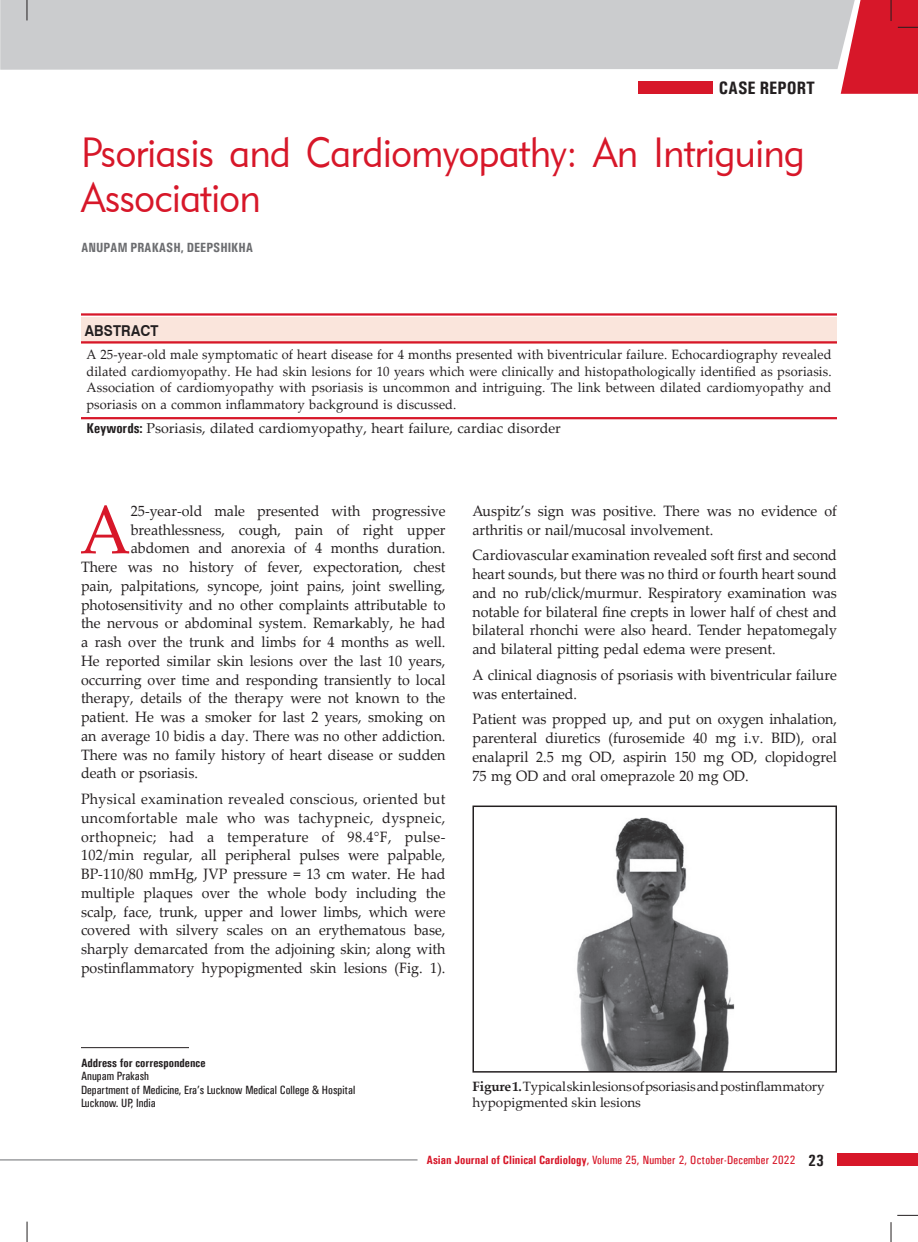
<style>
.page{position:relative;width:918px;height:1242px;background:#fff}
.page>*{position:absolute;margin:0;border:0;box-sizing:border-box;transform-origin:0 0}
.t1{font:68.85px "Palatino Linotype";color:#d71729;scale:.95 1}
.t2{font:42px/45px "Geometric 415 BT Lite A";letter-spacing:-.01em;color:#d71729;scale:.9 1}
.t3{font:700 condensed 18px "Univers";color:#231f20}
.t4{font:15px/18.8px "Palatino Linotype";color:#231f20;text-align:justify;scale:.95 1}
.t5{font:700 15px "Swiss 721 BT";letter-spacing:.01em;color:#231f20;scale:.9 1}
.t6{font:14.25px "Palatino Linotype";color:#231f20}
.t7{font:13.5px/16.5px "Palatino Linotype";color:#231f20;text-align:justify;scale:.95 1}
.t8{font:13.5px/16.2px "Palatino Linotype";color:#231f20}
.t9{font:700 condensed 13.35px "Univers";color:#6c6d70}
.t10{font:12px/13.5px "Univers Condensed";color:#231f20}
.t11{font:12px "Univers Condensed";letter-spacing:.02em;color:#d71729}
.t12{font:700 condensed 12px "Univers";color:#231f20}
.s1{font-family:"Univers";font-weight:700;font-stretch:condensed}
.s2{font-weight:700}
.s3{font-family:"Univers";font-weight:700;font-stretch:condensed;font-size:16.5px;color:#231f20}
</style>
<div class="page">
<div style="left:638px;top:81px;width:74px;height:13px;background:#d71729"></div>
<div style="left:0;top:0;width:841px;height:70px;background:#cbccce"></div>
<svg style="left:27px;top:0;width:1px;height:20px"></svg>
<svg style="left:27px;top:1222px;width:1px;height:20px"></svg>
<svg style="left:841px;top:0;width:77px;height:94px;background:#d83141"></svg>
<svg style="left:897px;top:1215px;width:21px;height:1px"></svg>
<svg style="left:891px;top:1222px;width:1px;height:20px"></svg>
<div style="left:837px;top:1154px;width:81px;height:12px;background:#d71729"></div>
<hr style="left:0;top:1160px;width:418px;height:1px;background:#6c6d70">
<div style="left:81px;top:317px;width:756px;height:26px;background:#fae5dc"></div>
<hr style="left:81px;top:313px;width:756px;height:3px;background:#d71729">
<hr style="left:81px;top:341px;width:756px;height:2px;background:#d71729">
<hr style="left:81px;top:417px;width:756px;height:2px;background:#d71729">
<hr style="left:81px;top:1047px;width:108px;height:1px;background:#231f20">
<img style="left:577px;top:817px;width:158px;height:253px">
<div style="left:472px;top:806px;width:365px;height:267px;border:2px solid #231f20"></div>
<p class="t3" style="left:719px;top:77px;width:98px">case report</p>
<h2 class="t2" style="left:81px;top:129px;width:806px">Psoriasis and Cardiomyopathy: An Intriguing<br>Association</h2>
<p class="t9" style="left:81px;top:239px;width:174px">Anupam Prakash, Deepshikha</p>
<p class="t5" style="left:85px;top:320px;width:84px">ABSTRACT</p>
<p class="t7" style="left:86px;top:346px;width:786px">A 25-year-old male symptomatic of heart disease for 4 months presented with biventricular failure. Echocardiography revealed dilated cardiomyopathy. He had skin lesions for 10 years which were clinically and histopathologically identified as psoriasis.<br>Association of cardiomyopathy with psoriasis is uncommon and intriguing. The link between dilated cardiomyopathy and psoriasis on a common inflammatory background is discussed.</p>
<p class="t6" style="left:86px;top:418px;width:476px"><span class="s1">Keywords:</span> Psoriasis, dilated cardiomyopathy, heart failure, cardiac disorder</p>
<h1 class="t1" style="left:80px;top:481px;width:55px">A</h1>
<p class="t4" style="left:131px;top:501px;width:333px">25-year-old male presented with progressive</p>
<p class="t4" style="left:131px;top:519px;width:333px">breathlessness, cough, pain of right upper</p>
<p class="t4" style="left:131px;top:538px;width:333px">abdomen and anorexia of 4 months duration.</p>
<p class="t4" style="left:81px;top:557px;width:385px">There was no history of fever, expectoration, chest</p>
<p class="t4" style="left:81px;top:576px;width:385px">pain, palpitations, syncope, joint pains, joint swelling,</p>
<p class="t4" style="left:81px;top:594px;width:385px">photosensitivity and no other complaints attributable to</p>
<p class="t4" style="left:81px;top:613px;width:385px">the nervous or abdominal system. Remarkably, he had</p>
<p class="t4" style="left:81px;top:632px;width:385px">a rash over the trunk and limbs for 4 months as well.</p>
<p class="t4" style="left:81px;top:651px;width:385px">He reported similar skin lesions over the last 10 years,</p>
<p class="t4" style="left:81px;top:669px;width:385px">occurring over time and responding transiently to local</p>
<p class="t4" style="left:81px;top:688px;width:385px">therapy, details of the therapy were not known to the</p>
<p class="t4" style="left:81px;top:707px;width:385px">patient. He was a smoker for last 2 years, smoking on</p>
<p class="t4" style="left:81px;top:726px;width:385px">an average 10 bidis a day. There was no other addiction.</p>
<p class="t4" style="left:81px;top:744px;width:385px">There was no family history of heart disease or sudden</p>
<p class="t4" style="left:81px;top:763px;width:125px">death or psoriasis.</p>
<p class="t4" style="left:81px;top:789px;width:385px">Physical examination revealed conscious, oriented but uncomfortable male who was tachypneic, dyspneic, orthopneic; had a temperature of 98.4°F, pulse-102/min regular, all peripheral pulses were palpable, BP-110/80 mmHg, JVP pressure = 13 cm water. He had multiple plaques over the whole body including the scalp, face, trunk, upper and lower limbs, which were covered with silvery scales on an erythematous base, sharply demarcated from the adjoining skin; along with postinflammatory hypopigmented skin lesions (Fig. 1).</p>
<p class="t4" style="left:472px;top:501px;width:385px">Auspitz’s sign was positive. There was no evidence of arthritis or nail/mucosal involvement.</p>
<p class="t4" style="left:472px;top:545px;width:385px">Cardiovascular examination revealed soft first and second heart sounds, but there was no third or fourth heart sound and no rub/click/murmur. Respiratory examination was notable for bilateral fine crepts in lower half of chest and bilateral rhonchi were also heard. Tender hepatomegaly and bilateral pitting pedal edema were present.</p>
<p class="t4" style="left:472px;top:665px;width:385px">A clinical diagnosis of psoriasis with biventricular failure was entertained.</p>
<p class="t4" style="left:472px;top:709px;width:385px">Patient was propped up, and put on oxygen inhalation, parenteral diuretics (furosemide 40 mg i.v. BID), oral enalapril 2.5 mg OD, aspirin 150 mg OD, clopidogrel 75 mg OD and oral omeprazole 20 mg OD.</p>
<p class="t12" style="left:81px;top:1055px;width:126px">Address for correspondence</p>
<p class="t10" style="left:81px;top:1069px;width:276px">Anupam Prakash<br>Department of Medicine, Era’s Lucknow Medical College &amp; Hospital<br>Lucknow. UP, India</p>
<p class="t8" style="left:472px;top:1078px;width:354px"><span class="s2">Figure 1.</span> Typical skin lesions of psoriasis and postinflammatory hypopigmented skin lesions</p>
<p class="t11" style="left:426px;top:1153px;width:399px"><span class="s1">Asian Journal of Clinical Cardiology</span>, Volume 25, Number 2, October-December 2022 <span class="s3">23</span></p>
</div>
